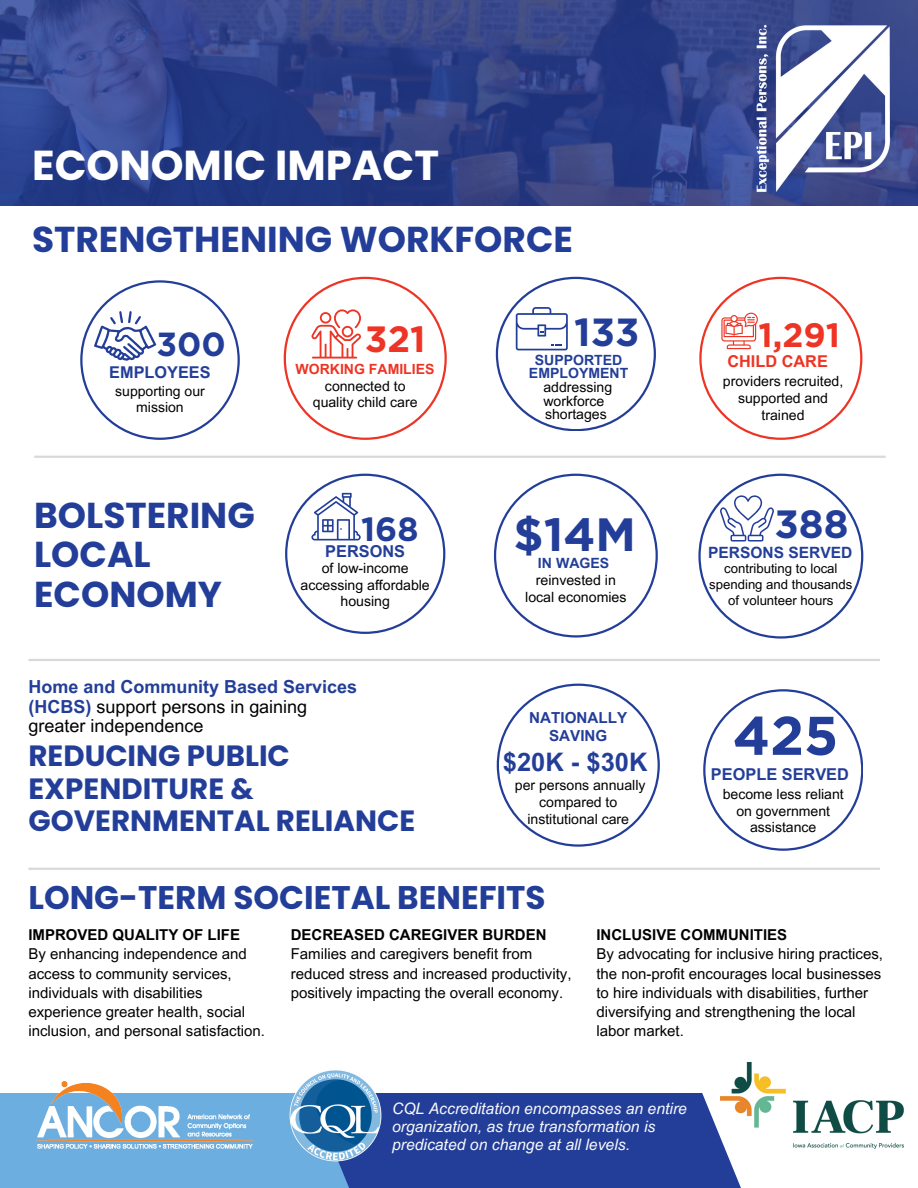
<style>
.page{position:relative;width:918px;height:1188px;background:#fff}
.page>*{position:absolute;margin:0;border:0;box-sizing:border-box;transform-origin:0 0}
.t1{font:700 54.3px "Gotham";color:#233e99}
.t2{font:700 46.65px "Gotham";color:#233e99}
.t3{font:700 41.85px "Poppins";color:#fff}
.t4{font:700 39.45px "Gotham";color:#233e99}
.t5{font:700 39.15px "Gotham";color:#233e99}
.t6{font:700 36.6px "Gotham";color:#ee3424}
.t7{font:700 36px/39.3px "Poppins";color:#233e99}
.t8{font:700 33.75px "Gotham";color:#ee3424}
.t9{font:700 33.45px "Gotham";color:#233e99}
.t10{font:700 33.3px "Gotham";color:#233e99}
.t11{font:700 32.7px "Poppins";color:#233e99}
.t12{font:700 29.25px/32.1px "Poppins";color:#233e99}
.t13{font:700 25.5px "Arial MT Pro";color:#233e99}
.t14{font:18px/19.2px "Arial MT Pro";color:#000}
.t15{font:700 16.35px "Arial MT Pro";color:#233e99}
.t16{font:700 16.35px "Arial MT Pro";color:#ee3424}
.t17{font:italic 15.75px/18px "Arial MT Pro";color:#fafafa}
.t18{font:700 15.6px "Arial MT Pro";color:#233e99}
.t19{font:700 15.15px/17.7px "Arial MT Pro";color:#233e99;text-align:center}
.t20{font:15px/19.2px "Arial MT Pro";color:#000}
.t21{font:700 15px "Arial MT Pro";color:#000}
.t22{font:14.1px/17px "Arial MT Pro";color:#000;text-align:center}
.t23{font:700 14.1px/13.5px "Arial MT Pro";color:#233e99;text-align:center}
.t24{font:700 14.1px "Arial MT Pro";color:#ee3424}
.t25{font:13.95px/16.4px "Arial MT Pro";color:#000;text-align:center}
.t26{font:13.2px/15.9px "Arial MT Pro";color:#000;text-align:center}
.s1{font-weight:700;color:#233e99}
</style>
<div class="page">
<div style="left:234px;top:1093px;width:684px;height:95px;background:#233e99"></div>
<div style="left:0;top:1093px;width:382px;height:95px;background:#6caedf"></div>
<svg style="left:0;top:0;width:918px;height:205px;background:#314389"></svg>
<img style="left:754px;top:24px;width:135px;height:169px">
<img style="left:289px;top:1070px;width:92px;height:92px">
<img style="left:37px;top:1081px;width:217px;height:68px">
<svg style="left:702px;top:1093px;width:216px;height:95px;fill:#fff"></svg>
<img style="left:720px;top:1062px;width:183px;height:87px">
<svg style="left:496px;top:277px;width:160px;height:154px"></svg>
<svg style="left:699px;top:277px;width:163px;height:163px"></svg>
<svg style="left:284px;top:277px;width:163px;height:163px"></svg>
<svg style="left:80px;top:280px;width:160px;height:160px"></svg>
<svg style="left:698px;top:474px;width:165px;height:165px"></svg>
<svg style="left:494px;top:474px;width:164px;height:164px"></svg>
<svg style="left:285px;top:474px;width:160px;height:160px"></svg>
<hr style="left:34px;top:456px;width:852px;height:2px;background:#d9d9d9">
<hr style="left:28px;top:868px;width:852px;height:2px;background:#d9d9d9">
<svg style="left:703px;top:689px;width:160px;height:162px"></svg>
<svg style="left:497px;top:684px;width:163px;height:163px"></svg>
<hr style="left:28px;top:659px;width:852px;height:2px;background:#d9d9d9">
<p class="t3" style="left:32px;top:136px;width:409px">ECONOMIC IMPACT</p>
<p class="t7" style="left:32px;top:220px;width:542px">STRENGTHENING WORKFORCE</p>
<p class="t10" style="left:157px;top:324px;width:71px">300</p>
<p class="t25" style="left:115px;top:384px;width:91px">supporting our mission</p>
<p class="t15" style="left:109px;top:366px;width:103px">EMPLOYEES</p>
<h6 class="t7" style="left:34px;top:496px;width:222px">BOLSTERING<br>LOCAL<br>ECONOMY</h6>
<h4 class="t6" style="left:365px;top:317px;width:62px">321</h4>
<p class="t22" style="left:313px;top:379px;width:106px">connected to quality child care</p>
<p class="t24" style="left:295px;top:364px;width:141px">WORKING FAMILIES</p>
<h4 class="t9" style="left:361px;top:509px;width:59px">168</h4>
<p class="t22" style="left:301px;top:562px;width:131px;line-height:16.5px">of low-income accessing affordable housing</p>
<p class="t15" style="left:325px;top:545px;width:82px">PERSONS</p>
<p class="t14" style="left:28px;top:680px;width:330px"><span class="s1">Home and Community Based Services (HCBS)</span> support persons in gaining greater independence</p>
<p class="t12" style="left:28px;top:740px;width:388px">REDUCING PUBLIC<br>EXPENDITURE &amp;<br>GOVERNMENTAL RELIANCE</p>
<p class="t5" style="left:574px;top:309px;width:67px">133</p>
<p class="t22" style="left:543px;top:382px;width:70px;line-height:13.5px;text-align:left">addressing workforce</p>
<p class="t22" style="left:545px;top:408px;width:63px">shortages</p>
<h6 class="t23" style="left:529px;top:355px;width:101px">SUPPORTED<br>EMPLOYMENT</h6>
<p class="t2" style="left:514px;top:507px;width:124px">$14M</p>
<p class="t22" style="left:525px;top:573px;width:103px">reinvested in local economies</p>
<h1 class="t23" style="left:538px;top:558px;width:73px">IN WAGES</h1>
<h2 class="t19" style="left:529px;top:711px;width:100px">NATIONALLY<br>SAVING</h2>
<p class="t13" style="left:503px;top:752px;width:146px">$20K - $30K</p>
<p class="t22" style="left:515px;top:779px;width:132px">per persons annually compared to institutional care</p>
<h6 class="t11" style="left:28px;top:875px;width:519px">LONG-TERM SOCIETAL BENEFITS</h6>
<p class="t8" style="left:758px;top:315px;width:83px">1,291</p>
<p class="t22" style="left:723px;top:374px;width:122px">providers recruited, supported and trained</p>
<h6 class="t16" style="left:727px;top:355px;width:102px">CHILD CARE</h6>
<p class="t4" style="left:775px;top:500px;width:76px">388</p>
<h5 class="t26" style="left:709px;top:562px;width:145px">contributing to local spending and thousands of volunteer hours</h5>
<p class="t18" style="left:708px;top:547px;width:146px">PERSONS SERVED</p>
<p class="t1" style="left:733px;top:703px;width:107px">425</p>
<p class="t22" style="left:723px;top:787px;width:123px">become less reliant on government assistance</p>
<p class="t15" style="left:711px;top:768px;width:140px">PEOPLE SERVED</p>
<p class="t21" style="left:28px;top:929px;width:213px">IMPROVED QUALITY OF LIFE</p>
<p class="t20" style="left:28px;top:946px;width:238px">By enhancing independence and access to community services, individuals with disabilities experience greater health, social inclusion, and personal satisfaction.</p>
<p class="t21" style="left:291px;top:929px;width:257px">DECREASED CAREGIVER BURDEN</p>
<p class="t20" style="left:291px;top:946px;width:282px">Families and caregivers benefit from reduced stress and increased productivity, positively impacting the overall economy.</p>
<p class="t21" style="left:596px;top:929px;width:192px">INCLUSIVE COMMUNITIES</p>
<p class="t20" style="left:596px;top:946px;width:288px">By advocating for inclusive hiring practices, the non-profit encourages local businesses to hire individuals with disabilities, further diversifying and strengthening the local labor market.</p>
<p class="t17" style="left:392px;top:1102px;width:296px">CQL Accreditation encompasses an entire organization, as true transformation is predicated on change at all levels.</p>
</div>
